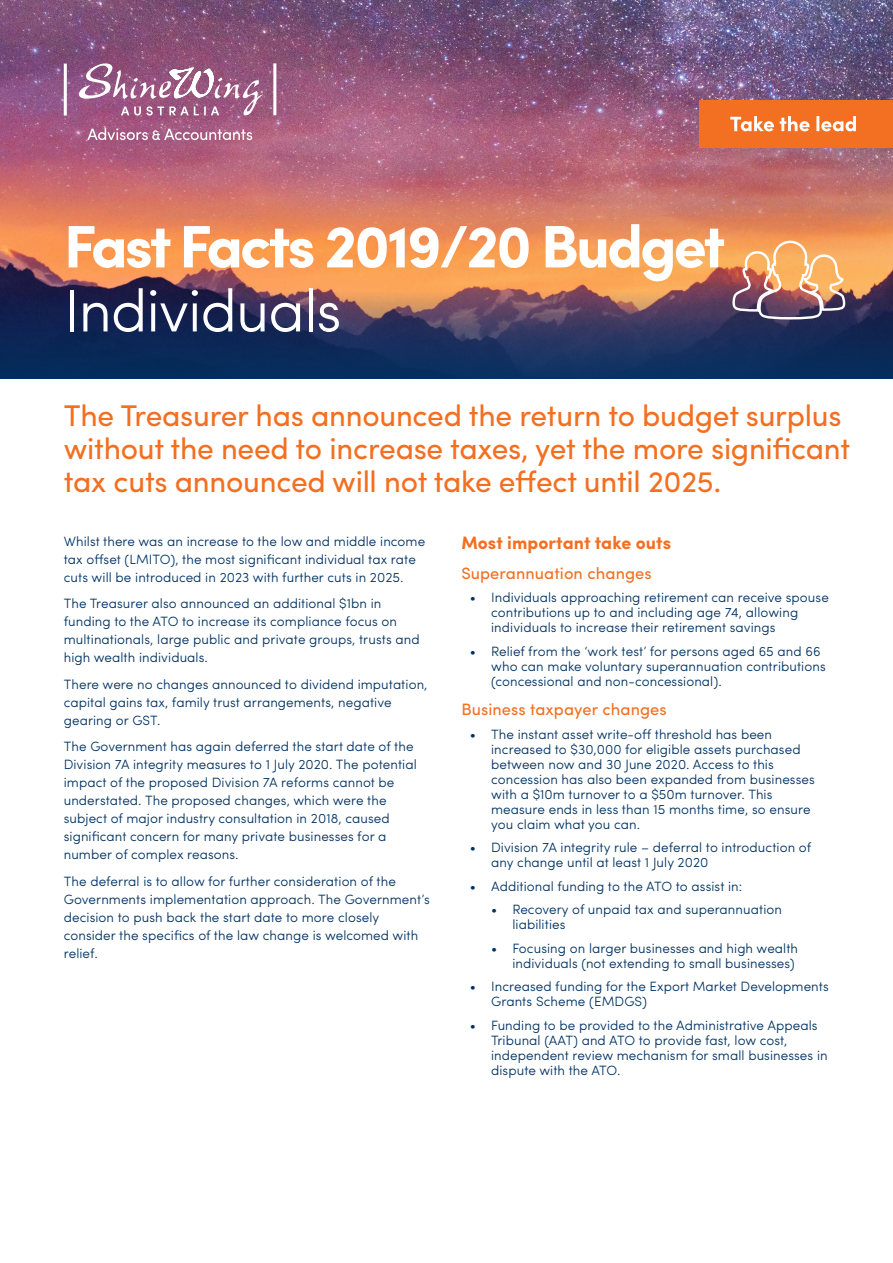
<style>
.page{position:relative;width:893px;height:1263px;background:#fff}
.page>*{position:absolute;margin:0;border:0;box-sizing:border-box;transform-origin:0 0}
.t1{font:700 60px "Sofia Pro";letter-spacing:-.05em;color:#fff}
.t2{font:300 60px "Sofia Pro";letter-spacing:-.02em;color:#fff}
.t3{font:30px/33px "Sofia Pro";letter-spacing:-.01em;color:#f36f21}
.t4{font:700 18px "Sofia Pro";letter-spacing:.005em;color:#f36f21}
.t5{font:16.5px "Sofia Pro";letter-spacing:.005em;color:#f36f21}
.t6{font:300 13.5px/18px "Sofia Pro";letter-spacing:.005em;color:#003262}
</style>
<div class="page">
<img style="left:0;top:0;width:893px;height:284px">
<svg style="left:0;top:284px;width:893px;height:95px;background:#32385a"></svg>
<svg style="left:64px;top:63px;width:212px;height:53px;background:#a97496"></svg>
<svg style="left:87px;top:128px;width:165px;height:12px;background:#be87a3"></svg>
<div style="left:699px;top:100px;width:194px;height:47px;background:#f36f21"></div>
<svg style="left:730px;top:116px;width:126px;height:15px"></svg>
<img style="left:732px;top:239px;width:114px;height:97px">
<h1 class="t1" style="left:64px;top:201px;width:663px">Fast Facts 2019/20 Budget</h1>
<h1 class="t2" style="left:64px;top:266px;width:279px">Individuals</h1>
<h2 class="t3" style="left:64px;top:397px;width:788px">The Treasurer has announced the return to budget surplus without the need to increase taxes, yet the more significant tax cuts announced will not take effect until 2025.</h2>
<p class="t6" style="left:64px;top:531px;width:363px">Whilst there was an increase to the low and middle income tax offset (LMITO), the most significant individual tax rate cuts will be introduced in 2023 with further cuts in 2025.</p>
<p class="t6" style="left:64px;top:594px;width:357px">The Treasurer also announced an additional $1bn in funding to the ATO to increase its compliance focus on multinationals, large public and private groups, trusts and high wealth individuals.</p>
<p class="t6" style="left:64px;top:674px;width:365px">There were no changes announced to dividend imputation, capital gains tax, family trust arrangements, negative gearing or GST.</p>
<p class="t6" style="left:64px;top:737px;width:354px">The Government has again deferred the start date of the Division 7A integrity measures to 1 July 2020. The potential impact of the proposed Division 7A reforms cannot be understated. The proposed changes, which were the subject of major industry consultation in 2018, caused significant concern for many private businesses for a number of complex reasons.</p>
<p class="t6" style="left:64px;top:871px;width:368px">The deferral is to allow for further consideration of the Governments implementation approach. The Government’s decision to push back the start date to more closely consider the specifics of the law change is welcomed with relief.</p>
<h3 class="t4" style="left:461px;top:529px;width:211px">Most important take outs</h3>
<p class="t5" style="left:461px;top:561px;width:192px">Superannuation changes</p>
<p class="t6" style="left:491px;top:589px;width:339px;line-height:15px;text-indent:-21px">• Individuals approaching retirement can receive spouse contributions up to and including age 74, allowing individuals to increase their retirement savings</p>
<p class="t6" style="left:491px;top:643px;width:336px;line-height:15px;text-indent:-21px">• Relief from the ‘work test’ for persons aged 65 and 66 who can make voluntary superannuation contributions (concessional and non-concessional).</p>
<p class="t5" style="left:461px;top:697px;width:207px">Business taxpayer changes</p>
<p class="t6" style="left:491px;top:726px;width:325px;line-height:15px;text-indent:-21px">• The instant asset write-off threshold has been increased to $30,000 for eligible assets purchased between now and 30 June 2020. Access to this concession has also been expanded from businesses with a $10m turnover to a $50m turnover. This measure ends in less than 15 months time, so ensure you claim what you can.</p>
<p class="t6" style="left:491px;top:839px;width:322px;line-height:15px;text-indent:-21px">• Division 7A integrity rule – deferral to introduction of any change until at least 1 July 2020</p>
<p class="t6" style="left:470px;top:876px;width:274px">• Additional funding to the ATO to assist in:</p>
<p class="t6" style="left:512px;top:901px;width:271px;line-height:15px;text-indent:-21px">• Recovery of unpaid tax and superannuation liabilities</p>
<p class="t6" style="left:491px;top:940px;width:308px;line-height:15px;text-align:right">• Focusing on larger businesses and high wealth individuals (not extending to small businesses)</p>
<p class="t6" style="left:491px;top:978px;width:339px;line-height:15px;text-indent:-21px">• Increased funding for the Export Market Developments<br>Grants Scheme (EMDGS)</p>
<p class="t6" style="left:491px;top:1017px;width:338px;line-height:15px;text-indent:-21px">• Funding to be provided to the Administrative Appeals Tribunal (AAT) and ATO to provide fast, low cost, independent review mechanism for small businesses in dispute with the ATO.</p>
</div>
